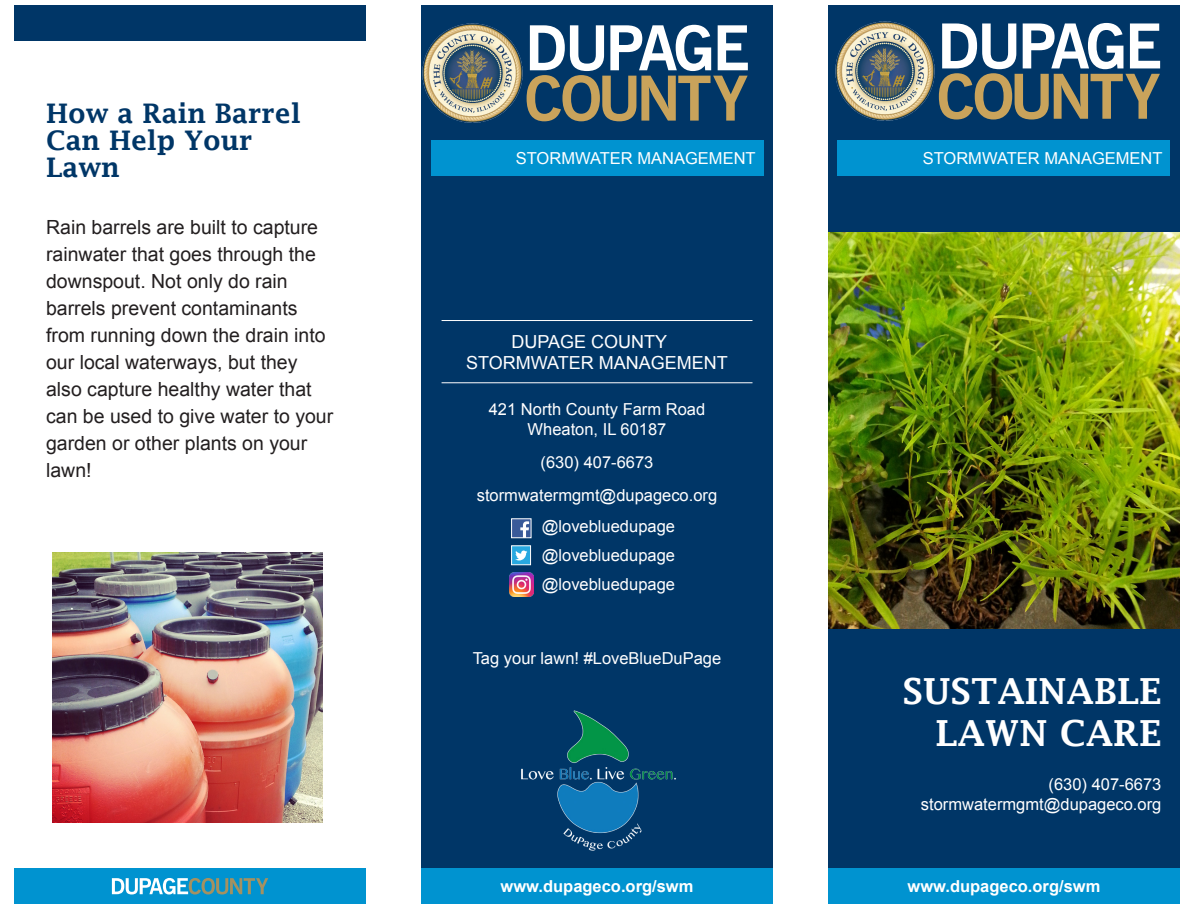
<style>
.page{position:relative;width:1188px;height:918px;background:#fff}
.page>*{position:absolute;margin:0;border:0;box-sizing:border-box;transform-origin:0 0}
.body{font:600 36px/42px "Lucida Fax";color:#fff;text-align:right}
.body-2{font:600 27px/27px "Lucida Fax";color:#003667}
.t1{font:19.5px/27px "Arial";color:#231f20}
.t2{font:18px/21px "Arial";color:#fff}
.body-3{font:16.5px/19.5px "Arial";color:#fff;text-align:right}
.t3{font:700 16.5px "Arial";color:#fff}
</style>
<div class="page">
<div style="left:828px;top:5px;width:352px;height:899px;background:#003667"></div>
<div style="left:828px;top:869px;width:352px;height:35px;background:#0093d0"></div>
<div style="left:421px;top:5px;width:352px;height:899px;background:#003667"></div>
<div style="left:421px;top:869px;width:352px;height:35px;background:#0093d0"></div>
<div style="left:14px;top:869px;width:352px;height:35px;background:#0093d0"></div>
<div style="left:14px;top:5px;width:352px;height:35px;background:#003667"></div>
<svg style="left:112px;top:878px;width:156px;height:17px"></svg>
<div style="left:837px;top:140px;width:333px;height:36px;background:#0093d0"></div>
<div style="left:431px;top:140px;width:333px;height:36px;background:#0093d0"></div>
<hr style="left:442px;top:320px;width:311px;height:1px;background:#fff">
<hr style="left:442px;top:382px;width:311px;height:1px;background:#fff">
<svg style="left:939px;top:23px;width:221px;height:97px"></svg>
<img style="left:835px;top:22px;width:100px;height:99px">
<svg style="left:527px;top:25px;width:221px;height:96px"></svg>
<img style="left:422px;top:23px;width:101px;height:100px">
<img style="left:828px;top:232px;width:351px;height:396px">
<img style="left:521px;top:710px;width:155px;height:141px">
<img style="left:509px;top:572px;width:24px;height:24px">
<svg style="left:511px;top:545px;width:20px;height:21px"></svg>
<div style="left:511px;top:518px;width:20px;height:20px;background:#395a99;border:1px solid #fff"></div>
<svg style="left:520px;top:521px;width:9px;height:17px"></svg>
<img style="left:52px;top:553px;width:270px;height:270px">
<p class="body-2" style="left:46px;top:100px;width:256px">How a Rain Barrel<br>Can Help Your<br>Lawn</p>
<p class="t1" style="left:46px;top:214px;width:289px">Rain barrels are built to capture rainwater that goes through the downspout. Not only do rain barrels prevent contaminants from running down the drain into our local waterways, but they also capture healthy water that can be used to give water to your garden or other plants on your lawn!</p>
<p class="body-3" style="left:516px;top:149px;width:241px">STORMWATER MANAGEMENT</p>
<p class="body-3" style="left:923px;top:149px;width:241px">STORMWATER MANAGEMENT</p>
<p class="t2" style="left:466px;top:331px;width:263px;text-indent:45px">DUPAGE COUNTY<br>STORMWATER MANAGEMENT</p>
<p class="body-3" style="left:489px;top:400px;width:218px;text-align:center">421 North County Farm Road<br>Wheaton, IL 60187</p>
<p class="body-3" style="left:541px;top:453px;width:114px">(630) 407-6673</p>
<p class="body-3" style="left:477px;top:486px;width:242px">stormwatermgmt@dupageco.org</p>
<p class="body-3" style="left:542px;top:517px;width:135px">@lovebluedupage</p>
<p class="body-3" style="left:542px;top:546px;width:135px">@lovebluedupage</p>
<p class="body-3" style="left:542px;top:575px;width:135px">@lovebluedupage</p>
<p class="body-3" style="left:473px;top:649px;width:250px">Tag your lawn! #LoveBlueDuPage</p>
<p class="body" style="left:903px;top:670px;width:260px">SUSTAINABLE<br>LAWN CARE</p>
<p class="body-3" style="left:921px;top:775px;width:242px">(630) 407-6673 stormwatermgmt@dupageco.org</p>
<p class="t3" style="left:501px;top:875px;width:194px">www.dupageco.org/swm</p>
<p class="t3" style="left:908px;top:875px;width:194px">www.dupageco.org/swm</p>
</div>
